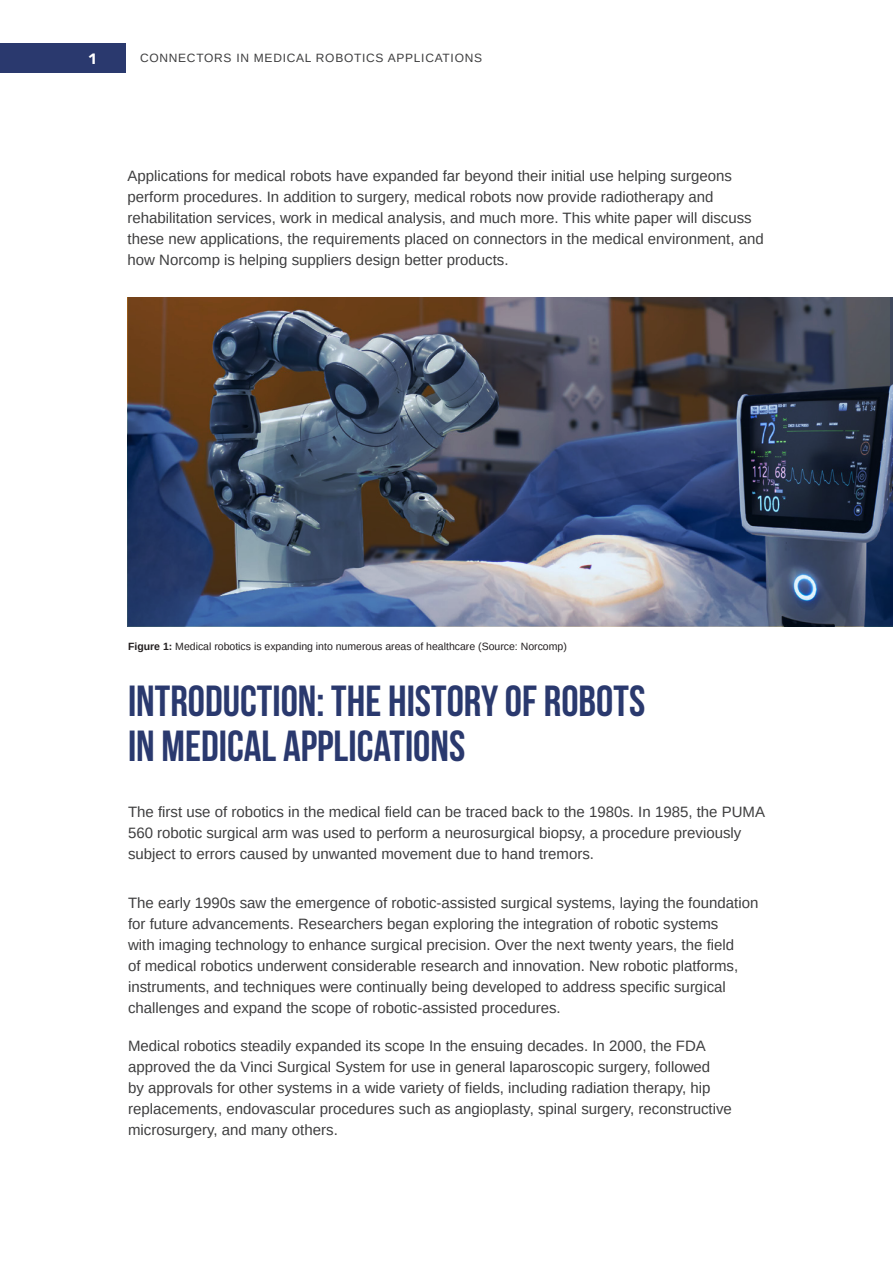
<style>
.page{position:relative;width:893px;height:1263px;background:#fff}
.page>*{position:absolute;margin:0;border:0;box-sizing:border-box;transform-origin:0 0}
.Headline{font:700 43.5px/45px "Bebas Neue";color:#2a396e}
.Hilite_Text{font:15px/21px "Arimo";color:#3e3e3f}
.Headline-2{font:15px/21px "Arimo";color:#3e3e3f}
.t1{font:600 15px "Rubik";color:#fff}
.t2{font:12px "Arimo";letter-spacing:.06em;color:#3e3e3f}
.Sub_Info_Black{font:10.5px "Arimo";color:#231f20}
.s1{font-weight:700}
</style>
<div class="page">
<img style="left:128px;top:298px;width:765px;height:328px">
<hr style="left:891px;top:0;width:2px;height:625px;background:#24397b">
<div style="left:0;top:43px;width:125px;height:30px;background:#2a396e"></div>
<p class="t1" style="left:89px;top:50px;width:9px">1</p>
<p class="t2" style="left:140px;top:51px;width:344px">CONNECTORS IN MEDICAL ROBOTICS APPLICATIONS</p>
<p class="Hilite_Text" style="left:128px;top:165px;width:638px">Applications for medical robots have expanded far beyond their initial use helping surgeons perform procedures. In addition to surgery, medical robots now provide radiotherapy and rehabilitation services, work in medical analysis, and much more. This white paper will discuss these new applications, the requirements placed on connectors in the medical environment, and how Norcomp is helping suppliers design better products.</p>
<p class="Sub_Info_Black" style="left:128px;top:639px;width:440px"><span class="s1">Figure 1:</span> Medical robotics is expanding into numerous areas of healthcare (Source: Norcomp)</p>
<p class="Headline" style="left:128px;top:678px;width:519px">INTRODUCTION: THE HISTORY OF ROBOTS<br>IN MEDICAL APPLICATIONS</p>
<p class="Headline-2" style="left:128px;top:801px;width:638px">The first use of robotics in the medical field can be traced back to the 1980s. In 1985, the PUMA<br>560 robotic surgical arm was used to perform a neurosurgical biopsy, a procedure previously subject to errors caused by unwanted movement due to hand tremors.</p>
<p class="Hilite_Text" style="left:128px;top:892px;width:632px">The early 1990s saw the emergence of robotic-assisted surgical systems, laying the foundation for future advancements. Researchers began exploring the integration of robotic systems<br>with imaging technology to enhance surgical precision. Over the next twenty years, the field<br>of medical robotics underwent considerable research and innovation. New robotic platforms, instruments, and techniques were continually being developed to address specific surgical challenges and expand the scope of robotic-assisted procedures.</p>
<p class="Hilite_Text" style="left:128px;top:1035px;width:605px">Medical robotics steadily expanded its scope In the ensuing decades. In 2000, the FDA approved the da Vinci Surgical System for use in general laparoscopic surgery, followed<br>by approvals for other systems in a wide variety of fields, including radiation therapy, hip replacements, endovascular procedures such as angioplasty, spinal surgery, reconstructive microsurgery, and many others.</p>
</div>
